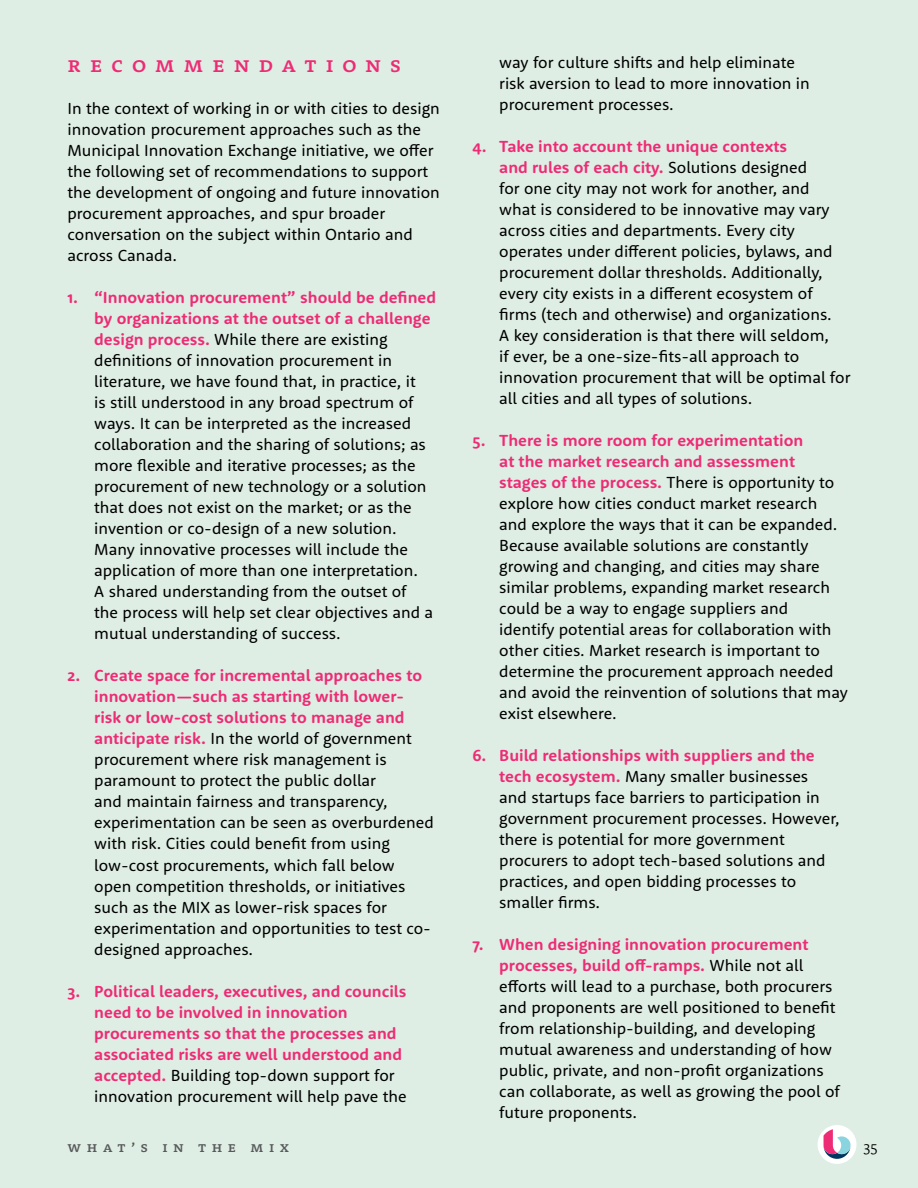
<style>
.page{position:relative;width:918px;height:1188px;background:#deeee4}
.page>*{position:absolute;margin:0;border:0;box-sizing:border-box;transform-origin:0 0}
.t1{font:500 22.5px "Rooney Pro";letter-spacing:.39em;color:#ee2b75}
.t2{font:16.5px/21px "Rooney Sans";color:#000}
.t3{font:700 16.5px/21px "Rooney Sans";color:#ee2b75}
.t4{font:500 15px "Rooney Pro";letter-spacing:.37em;color:#58595b}
.t5{font:300 15px "Rooney Pro";color:#000}
.s1{font-weight:700;color:#ee2b75}
.s2{font-weight:400;color:#000}
</style>
<div class="page">
<div style="left:818px;top:1125px;width:39px;height:39px;background:#fff;border-radius:50%"></div>
<svg style="left:824px;top:1129px;width:27px;height:30px"></svg>
<h1 class="t1" style="left:68px;top:50px;width:335px">Recommendations</h1>
<p class="t2" style="left:68px;top:98px;width:374px">In the context of working in or with cities to design innovation procurement approaches such as the Municipal Innovation Exchange initiative, we offer the following set of recommendations to support the development of ongoing and future innovation procurement approaches, and spur broader conversation on the subject within Ontario and across Canada.</p>
<p class="t2" style="left:94px;top:287px;width:343px;text-indent:-27px"><span class="s1">1. “Innovation procurement” should be defined by organizations at the outset of a challenge design process.</span> While there are existing definitions of innovation procurement in literature, we have found that, in practice, it<br>is still understood in any broad spectrum of ways. It can be interpreted as the increased collaboration and the sharing of solutions; as more flexible and iterative processes; as the procurement of new technology or a solution that does not exist on the market; or as the invention or co-design of a new solution.<br>Many innovative processes will include the application of more than one interpretation.<br>A shared understanding from the outset of<br>the process will help set clear objectives and a mutual understanding of success.</p>
<p class="t2" style="left:94px;top:665px;width:341px;text-indent:-27px"><span class="s1">2. Create space for incremental approaches to innovation—such as starting with lower&shy;risk or low-cost solutions to manage and anticipate risk.</span> In the world of government procurement where risk management is paramount to protect the public dollar<br>and maintain fairness and transparency, experimentation can be seen as overburdened with risk. Cities could benefit from using low-cost procurements, which fall below open competition thresholds, or initiatives such as the MIX as lower-risk spaces for experimentation and opportunities to test co&shy;designed approaches.</p>
<p class="t3" style="left:94px;top:980px;width:314px;text-indent:-27px">3. Political leaders, executives, and councils need to be involved in innovation procurements so that the processes and associated risks are well understood and accepted. <span class="s2">Building top-down support for innovation procurement will help pave the</span></p>
<p class="t2" style="left:499px;top:51px;width:312px">way for culture shifts and help eliminate risk aversion to lead to more innovation in procurement processes.</p>
<p class="t2" style="left:499px;top:135px;width:353px;text-indent:-27px"><span class="s1">4. Take into account the unique contexts<br>and rules of each city.</span> Solutions designed<br>for one city may not work for another, and what is considered to be innovative may vary across cities and departments. Every city operates under different policies, bylaws, and procurement dollar thresholds. Additionally, every city exists in a different ecosystem of firms (tech and otherwise) and organizations.<br>A key consideration is that there will seldom,<br>if ever, be a one-size-fits-all approach to innovation procurement that will be optimal for all cities and all types of solutions.</p>
<p class="t2" style="left:499px;top:429px;width:350px;text-indent:-27px"><span class="s1">5. There is more room for experimentation<br>at the market research and assessment<br>stages of the process.</span> There is opportunity to explore how cities conduct market research and explore the ways that it can be expanded.<br>Because available solutions are constantly growing and changing, and cities may share similar problems, expanding market research could be a way to engage suppliers and<br>identify potential areas for collaboration with other cities. Market research is important to determine the procurement approach needed and avoid the reinvention of solutions that may exist elsewhere.</p>
<p class="t2" style="left:499px;top:744px;width:342px;text-indent:-27px"><span class="s1">6. Build relationships with suppliers and the tech ecosystem.</span> Many smaller businesses and startups face barriers to participation in government procurement processes. However, there is potential for more government procurers to adopt tech-based solutions and practices, and open bidding processes to smaller firms.</p>
<p class="t2" style="left:499px;top:933px;width:342px;text-indent:-27px"><span class="s1">7. When designing innovation procurement processes, build off-ramps.</span> While not all efforts will lead to a purchase, both procurers and proponents are well positioned to benefit from relationship-building, and developing mutual awareness and understanding of how public, private, and non-profit organizations can collaborate, as well as growing the pool of future proponents.</p>
<p class="t4" style="left:68px;top:1137px;width:223px">What’s in the MIX</p>
<p class="t5" style="left:864px;top:1137px;width:15px">35</p>
</div>
